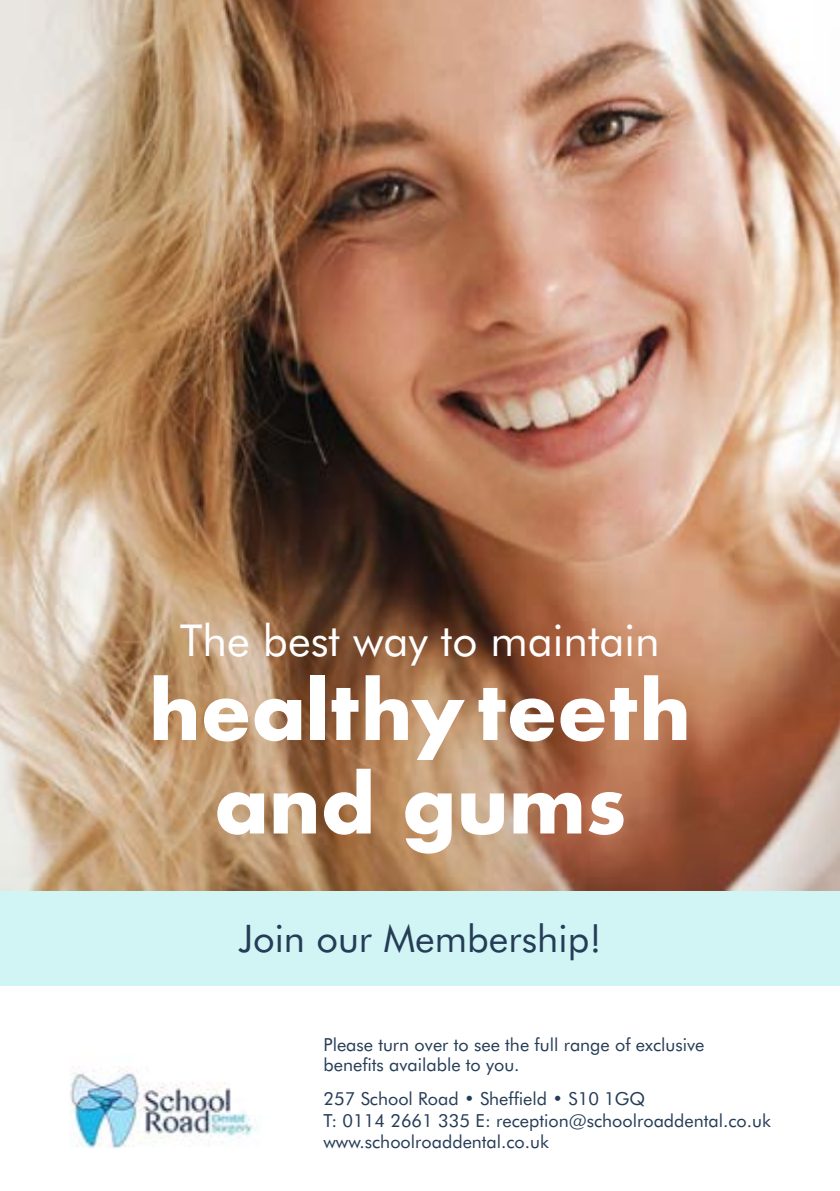
<style>
.page{position:relative;width:840px;height:1191px;background:#fff}
.page>*{position:absolute;margin:0;border:0;box-sizing:border-box;transform-origin:0 0}
.t1{font:700 78px/93.4px "Futura";color:#fff;text-align:center}
.t2{font:44px "Futura BT";color:#fff}
.t3{font:38px "Futura BT";color:#253c57}
.t4{font:18px/21.6px "Futura BT";color:#253c57}
</style>
<div class="page">
<div style="left:0;top:732px;width:839px;height:254px;background:#d0f5f4"></div>
<img style="left:70px;top:1067px;width:188px;height:81px">
<img style="left:0;top:0;width:839px;height:890px">
<h2 class="t2" style="left:180px;top:613px;width:480px">The best way to maintain</h2>
<h1 class="t1" style="left:149px;top:664px;width:543px">healthyteeth and gums</h1>
<h3 class="t3" style="left:238px;top:915px;width:364px">Join our Membership!</h3>
<p class="t4" style="left:323px;top:1035px;width:382px;line-height:19.4px">Please turn over to see the full range of exclusive benefits available to you.</p>
<p class="t4" style="left:323px;top:1087px;width:448px">257 School Road • Sheffield • S10 1GQ<br>T: 0114 2661 335 E: reception@schoolroaddental.co.uk www.schoolroaddental.co.uk</p>
</div>
